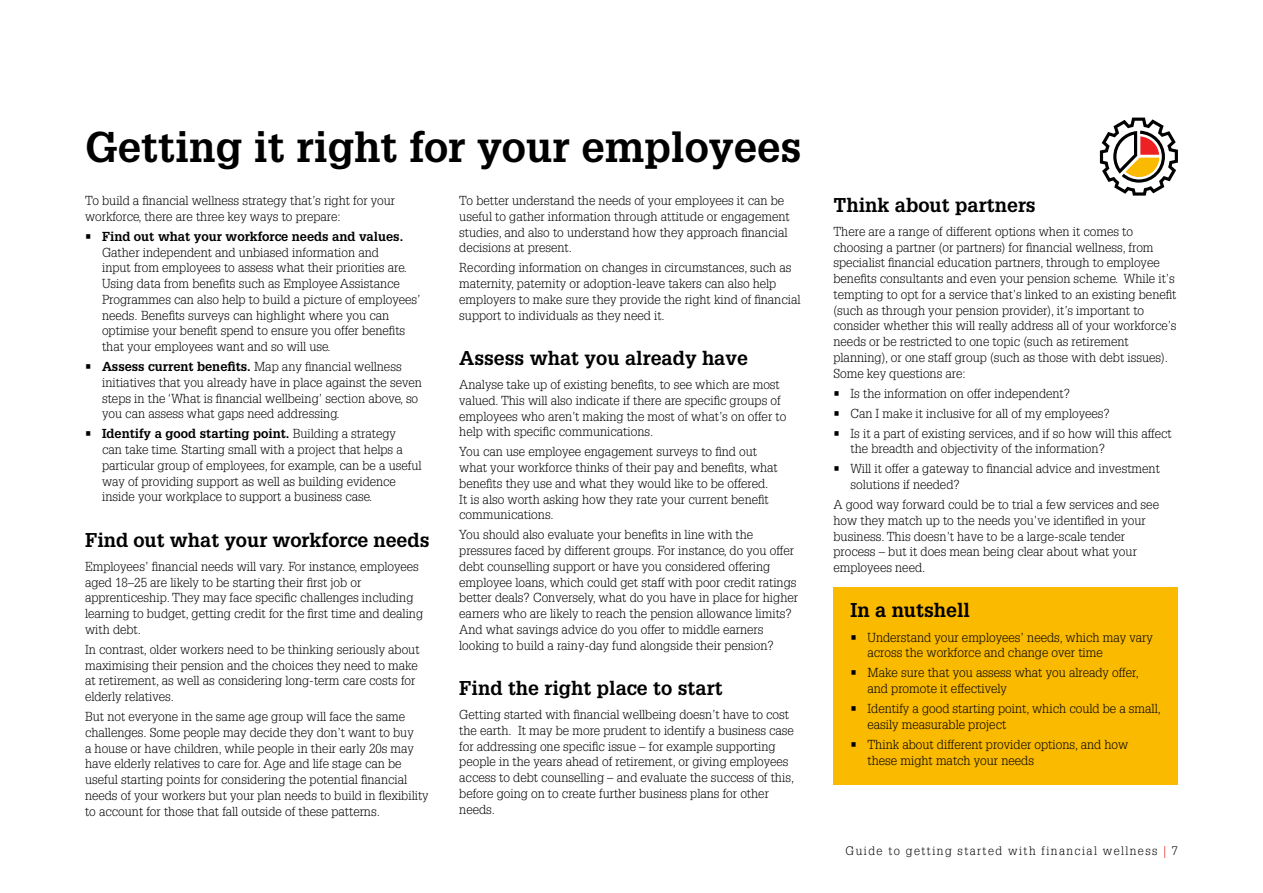
<style>
.page{position:relative;width:1263px;height:893px;background:#fff}
.page>*{position:absolute;margin:0;border:0;box-sizing:border-box;transform-origin:0 0}
.t1{font:700 42px "Glypha";color:#000}
.t2{font:700 19.5px "Glypha";color:#000}
.t3{font:300 12.75px/15.8px "Glypha";color:#000}
.t4{font:300 12px "Glypha";letter-spacing:.12em;color:#000}
.s1{font-weight:700}
.s2{color:#ed2124}
</style>
<div class="page">
<div style="left:833px;top:587px;width:345px;height:197px;background:#faba00"></div>
<svg style="left:1100px;top:118px;width:78px;height:78px"></svg>
<h1 class="t1" style="left:85px;top:121px;width:718px">Getting it right for your employees</h1>
<p class="t3" style="left:85px;top:193px;width:312px">To build a financial wellness strategy that’s right for your workforce, there are three key ways to prepare:</p>
<p class="t3" style="left:102px;top:229px;width:320px;text-indent:-17px">• <span class="s1">Find out what your workforce needs and values.<br></span>Gather independent and unbiased information and<br>input from employees to assess what their priorities are.<br>Using data from benefits such as Employee Assistance Programmes can also help to build a picture of employees’ needs. Benefits surveys can highlight where you can optimise your benefit spend to ensure you offer benefits that your employees want and so will use.</p>
<p class="t3" style="left:102px;top:359px;width:321px;text-indent:-17px">• <span class="s1">Assess current benefits.</span> Map any financial wellness initiatives that you already have in place against the seven steps in the ‘What is financial wellbeing’ section above, so you can assess what gaps need addressing.</p>
<p class="t3" style="left:102px;top:426px;width:321px;text-indent:-17px">• <span class="s1">Identify a good starting point.</span> Building a strategy<br>can take time. Starting small with a project that helps a particular group of employees, for example, can be a useful way of providing support as well as building evidence inside your workplace to support a business case.</p>
<h2 class="t2" style="left:85px;top:527px;width:346px">Find out what your workforce needs</h2>
<p class="t3" style="left:85px;top:559px;width:340px">Employees’ financial needs will vary. For instance, employees aged 18–25 are likely to be starting their first job or apprenticeship. They may face specific challenges including learning to budget, getting credit for the first time and dealing with debt.</p>
<p class="t3" style="left:85px;top:642px;width:336px">In contrast, older workers need to be thinking seriously about maximising their pension and the choices they need to make at retirement, as well as considering long-term care costs for elderly relatives.</p>
<p class="t3" style="left:85px;top:709px;width:345px">But not everyone in the same age group will face the same challenges. Some people may decide they don’t want to buy<br>a house or have children, while people in their early 20s may have elderly relatives to care for. Age and life stage can be useful starting points for considering the potential financial needs of your workers but your plan needs to build in flexibility to account for those that fall outside of these patterns.</p>
<p class="t3" style="left:459px;top:193px;width:332px">To better understand the needs of your employees it can be useful to gather information through attitude or engagement studies, and also to understand how they approach financial decisions at present.</p>
<p class="t3" style="left:459px;top:260px;width:343px">Recording information on changes in circumstances, such as maternity, paternity or adoption-leave takers can also help employers to make sure they provide the right kind of financial support to individuals as they need it.</p>
<h2 class="t2" style="left:459px;top:346px;width:290px">Assess what you already have</h2>
<p class="t3" style="left:459px;top:377px;width:328px">Analyse take up of existing benefits, to see which are most valued. This will also indicate if there are specific groups of employees who aren’t making the most of what’s on offer to help with specific communications.</p>
<p class="t3" style="left:459px;top:444px;width:320px">You can use employee engagement surveys to find out what your workforce thinks of their pay and benefits, what benefits they use and what they would like to be offered.<br>It is also worth asking how they rate your current benefit communications.</p>
<p class="t3" style="left:459px;top:527px;width:340px">You should also evaluate your benefits in line with the pressures faced by different groups. For instance, do you offer debt counselling support or have you considered offering employee loans, which could get staff with poor credit ratings better deals? Conversely, what do you have in place for higher earners who are likely to reach the pension allowance limits?<br>And what savings advice do you offer to middle earners looking to build a rainy-day fund alongside their pension?</p>
<h2 class="t2" style="left:459px;top:676px;width:265px">Find the right place to start</h2>
<p class="t3" style="left:459px;top:707px;width:336px">Getting started with financial wellbeing doesn’t have to cost the earth. It may be more prudent to identify a business case for addressing one specific issue – for example supporting people in the years ahead of retirement, or giving employees access to debt counselling – and evaluate the success of this, before going on to create further business plans for other needs.</p>
<h2 class="t2" style="left:833px;top:192px;width:204px">Think about partners</h2>
<p class="t3" style="left:833px;top:224px;width:345px">There are a range of different options when it comes to choosing a partner (or partners) for financial wellness, from specialist financial education partners, through to employee benefits consultants and even your pension scheme. While it’s tempting to opt for a service that’s linked to an existing benefit (such as through your pension provider), it’s important to consider whether this will really address all of your workforce’s needs or be restricted to one topic (such as retirement planning), or one staff group (such as those with debt issues).<br>Some key questions are:</p>
<p class="t3" style="left:833px;top:385px;width:238px">• Is the information on offer independent?</p>
<p class="t3" style="left:833px;top:405px;width:278px">• Can I make it inclusive for all of my employees?</p>
<p class="t3" style="left:850px;top:425px;width:323px;text-indent:-17px">• Is it a part of existing services, and if so how will this affect the breadth and objectivity of the information?</p>
<p class="t3" style="left:850px;top:461px;width:311px;text-indent:-17px">• Will it offer a gateway to financial advice and investment solutions if needed?</p>
<p class="t3" style="left:833px;top:497px;width:327px">A good way forward could be to trial a few services and see how they match up to the needs you’ve identified in your business. This doesn’t have to be a large-scale tender process – but it does mean being clear about what your employees need.</p>
<h2 class="t2" style="left:850px;top:598px;width:121px">In a nutshell</h2>
<p class="t3" style="left:867px;top:630px;width:287px;text-indent:-17px">• Understand your employees’ needs, which may vary across the workforce and change over time</p>
<p class="t3" style="left:867px;top:665px;width:273px;text-indent:-17px">• Make sure that you assess what you already offer, and promote it effectively</p>
<p class="t3" style="left:867px;top:701px;width:295px;text-indent:-17px">• Identify a good starting point, which could be a small, easily measurable project</p>
<p class="t3" style="left:867px;top:737px;width:262px;text-indent:-17px">• Think about different provider options, and how these might match your needs</p>
<p class="t4" style="left:846px;top:844px;width:334px">Guide to getting started with financial wellness <span class="s2">|</span> 7</p>
</div>
